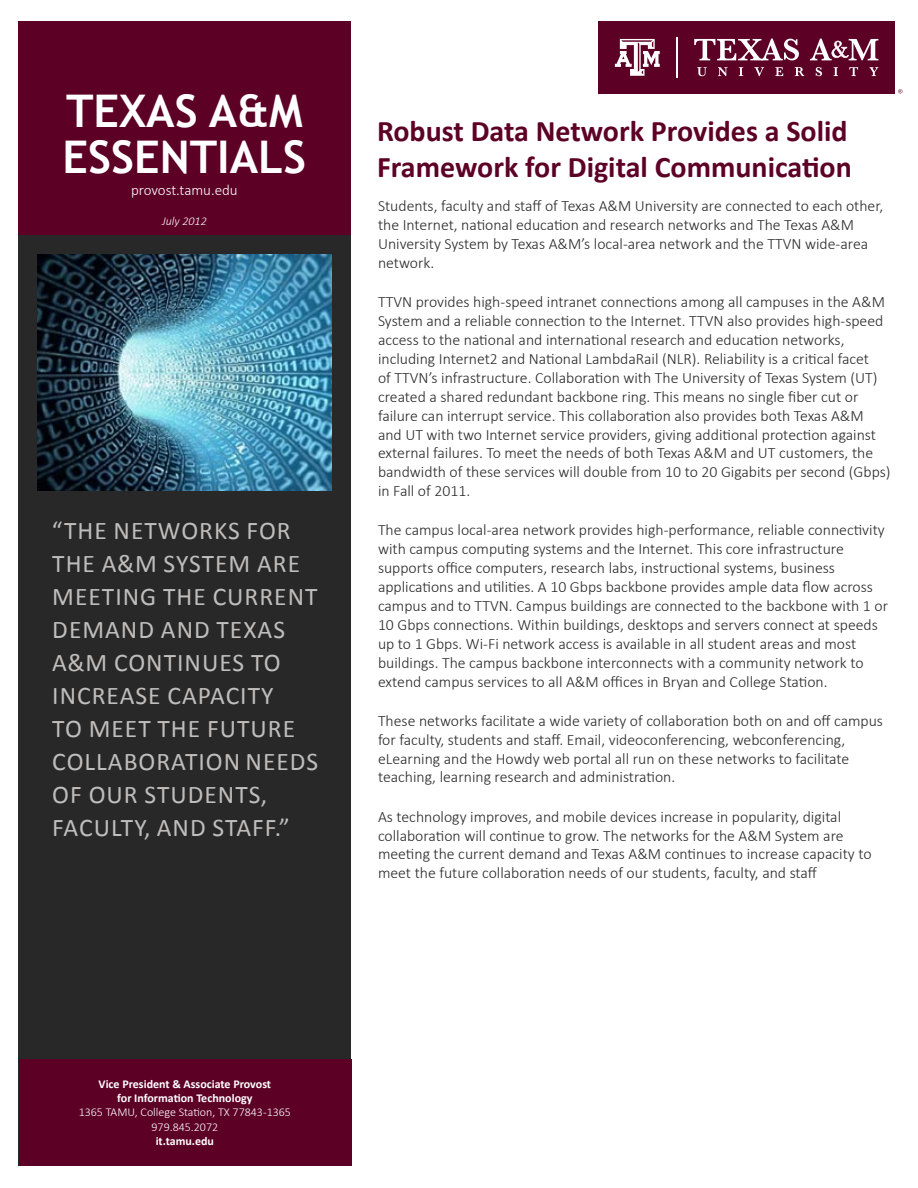
<style>
.page{position:relative;width:918px;height:1188px;background:#fff}
.page>*{position:absolute;margin:0;border:0;box-sizing:border-box;transform-origin:0 0}
.t1{font:700 45px/46.5px "Trebuchet MS";color:#fff}
.t2{font:700 30px/36px "Calibri";color:#5d0025}
.t3{font:25.5px/33px "Calibri";letter-spacing:.04em;color:#bfbebd}
.t4{font:300 15.75px/18.9px "Calibri";color:#292829}
.t5{font:300 15px "Calibri";color:#fff}
.t6{font:700 12px/14.4px "Calibri";color:#fff;text-align:center}
.t7{font:300 12px/14.4px "Calibri";color:#fff;text-align:center}
.t8{font:italic 300 12px "Calibri";color:#fff}
</style>
<div class="page">
<div style="left:18px;top:233px;width:333px;height:933px;background:#292829"></div>
<div style="left:18px;top:22px;width:333px;height:213px;background:#5d0025"></div>
<div style="left:598px;top:22px;width:297px;height:72px;background:#5d0025"></div>
<hr style="left:677px;top:37px;width:1px;height:41px;background:#fff">
<svg style="left:615px;top:39px;width:45px;height:37px"></svg>
<svg style="left:694px;top:39px;width:105px;height:21px"></svg>
<svg style="left:697px;top:67px;width:10px;height:9px"></svg>
<svg style="left:718px;top:67px;width:10px;height:9px"></svg>
<svg style="left:739px;top:67px;width:4px;height:9px"></svg>
<svg style="left:754px;top:67px;width:10px;height:9px"></svg>
<svg style="left:775px;top:67px;width:8px;height:9px"></svg>
<svg style="left:795px;top:67px;width:9px;height:9px"></svg>
<svg style="left:816px;top:67px;width:6px;height:9px"></svg>
<svg style="left:834px;top:67px;width:4px;height:9px"></svg>
<svg style="left:849px;top:67px;width:9px;height:9px"></svg>
<svg style="left:869px;top:67px;width:9px;height:9px"></svg>
<svg style="left:810px;top:39px;width:68px;height:21px"></svg>
<svg style="left:898px;top:89px;width:4px;height:4px"></svg>
<img style="left:37px;top:255px;width:294px;height:235px">
<div style="left:19px;top:1059px;width:333px;height:107px;background:#5d0025"></div>
<h1 class="t1" style="left:63px;top:88px;width:245px">TEXAS A&amp;M<br>ESSENTIALS</h1>
<p class="t5" style="left:131px;top:181px;width:108px">provost.tamu.edu</p>
<p class="t8" style="left:162px;top:214px;width:46px">July 2012</p>
<h3 class="t3" style="left:52px;top:514px;width:268px">“THE NETWORKS FOR<br>THE A&amp;M SYSTEM ARE<br>MEETING THE CURRENT<br>DEMAND AND TEXAS<br>A&amp;M CONTINUES TO<br>INCREASE CAPACITY<br>TO MEET THE FUTURE<br>COLLABORATION NEEDS<br>OF OUR STUDENTS,<br>FACULTY, AND STAFF.”</h3>
<h2 class="t2" style="left:377px;top:113px;width:476px">Robust Data Network Provides a Solid<br>Framework for Digital Communication</h2>
<p class="t4" style="left:378px;top:197px;width:507px">Students, faculty and staff of Texas A&amp;M University are connected to each other, the Internet, national education and research networks and The Texas A&amp;M University System by Texas A&amp;M’s local-area network and the TTVN wide-area network.</p>
<p class="t4" style="left:378px;top:292px;width:514px">TTVN provides high-speed intranet connections among all campuses in the A&amp;M System and a reliable connection to the Internet. TTVN also provides high-speed access to the national and international research and education networks, including Internet2 and National LambdaRail (NLR). Reliability is a critical facet<br>of TTVN’s infrastructure. Collaboration with The University of Texas System (UT) created a shared redundant backbone ring. This means no single fiber cut or failure can interrupt service. This collaboration also provides both Texas A&amp;M and UT with two Internet service providers, giving additional protection against external failures. To meet the needs of both Texas A&amp;M and UT customers, the bandwidth of these services will double from 10 to 20 Gigabits per second (Gbps) in Fall of 2011.</p>
<p class="t4" style="left:378px;top:521px;width:512px">The campus local-area network provides high-performance, reliable connectivity with campus computing systems and the Internet. This core infrastructure supports office computers, research labs, instructional systems, business applications and utilities. A 10 Gbps backbone provides ample data flow across campus and to TTVN. Campus buildings are connected to the backbone with 1 or 10 Gbps connections. Within buildings, desktops and servers connect at speeds up to 1 Gbps. Wi-Fi network access is available in all student areas and most buildings. The campus backbone interconnects with a community network to extend campus services to all A&amp;M offices in Bryan and College Station.</p>
<p class="t4" style="left:378px;top:711px;width:507px">These networks facilitate a wide variety of collaboration both on and off campus for faculty, students and staff. Email, videoconferencing, webconferencing, eLearning and the Howdy web portal all run on these networks to facilitate teaching, learning research and administration.</p>
<p class="t4" style="left:378px;top:807px;width:495px">As technology improves, and mobile devices increase in popularity, digital collaboration will continue to grow. The networks for the A&amp;M System are meeting the current demand and Texas A&amp;M continues to increase capacity to meet the future collaboration needs of our students, faculty, and staff</p>
<p class="t6" style="left:99px;top:1076px;width:174px">Vice President &amp; Associate Provost for Information Technology</p>
<p class="t7" style="left:79px;top:1105px;width:214px">1365 TAMU, College Station, TX 77843-1365<br>979.845.2072</p>
<p class="t6" style="left:156px;top:1134px;width:60px">it.tamu.edu</p>
</div>
